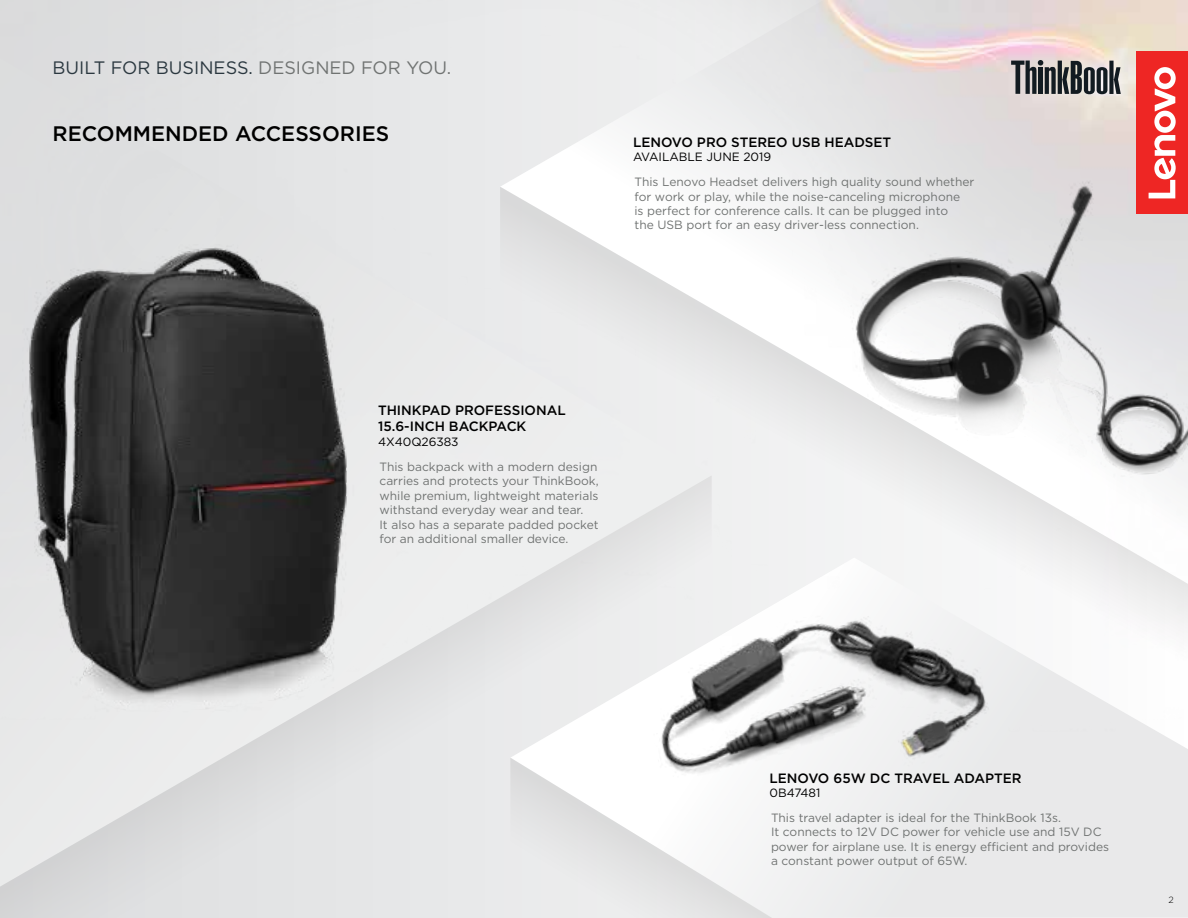
<style>
.page{position:relative;width:1188px;height:918px;background:#fff}
.page>*{position:absolute;margin:0;border:0;box-sizing:border-box;transform-origin:0 0}
.t1{font:500 21px "Gotham";color:#000}
.t2{font:18px "Gotham";color:#2b3840}
.t3{font:500 13.5px/16.2px "Gotham";color:#000}
.t4{font:12px/14.4px "Gotham";color:#707372}
.t5{font:12px "Gotham";color:#000}
.t6{font:300 9px "Gotham";color:#000}
.s1{color:#707372}
</style>
<div class="page">
<img style="left:0;top:0;width:1188px;height:918px">
<img style="left:0;top:220px;width:440px;height:496px">
<img style="left:633px;top:570px;width:379px;height:232px">
<img style="left:836px;top:113px;width:352px;height:425px">
<div style="left:1136px;top:52px;width:52px;height:162px;background:#ee2624"></div>
<svg style="left:1149px;top:67px;width:27px;height:131px"></svg>
<svg style="left:1011px;top:60px;width:110px;height:34px;background:#6f7071"></svg>
<h2 class="t2" style="left:52px;top:57px;width:400px">BUILT FOR BUSINESS. <span class="s1">DESIGNED FOR YOU.</span></h2>
<h1 class="t1" style="left:52px;top:120px;width:338px">RECOMMENDED ACCESSORIES</h1>
<p class="t3" style="left:633px;top:134px;width:260px">LENOVO PRO STEREO USB HEADSET</p>
<p class="t5" style="left:633px;top:149px;width:140px">AVAILABLE JUNE 2019</p>
<p class="t4" style="left:634px;top:175px;width:341px">This Lenovo Headset delivers high quality sound whether for work or play, while the noise-canceling microphone<br>is perfect for conference calls. It can be plugged into<br>the USB port for an easy driver-less connection.</p>
<p class="t3" style="left:378px;top:402px;width:189px">THINKPAD PROFESSIONAL<br>15.6-INCH BACKPACK</p>
<p class="t5" style="left:378px;top:434px;width:82px">4X40Q26383</p>
<p class="t4" style="left:380px;top:459px;width:221px">This backpack with a modern design carries and protects your ThinkBook, while premium, lightweight materials withstand everyday wear and tear.<br>It also has a separate padded pocket for an additional smaller device.</p>
<p class="t3" style="left:770px;top:770px;width:254px">LENOVO 65W DC TRAVEL ADAPTER</p>
<p class="t5" style="left:770px;top:785px;width:52px">0B47481</p>
<p class="t4" style="left:771px;top:810px;width:340px">This travel adapter is ideal for the ThinkBook 13s.<br>It connects to 12V DC power for vehicle use and 15V DC power for airplane use. It is energy efficient and provides a constant power output of 65W.</p>
<p class="t6" style="left:1169px;top:894px;width:7px">2</p>
</div>
